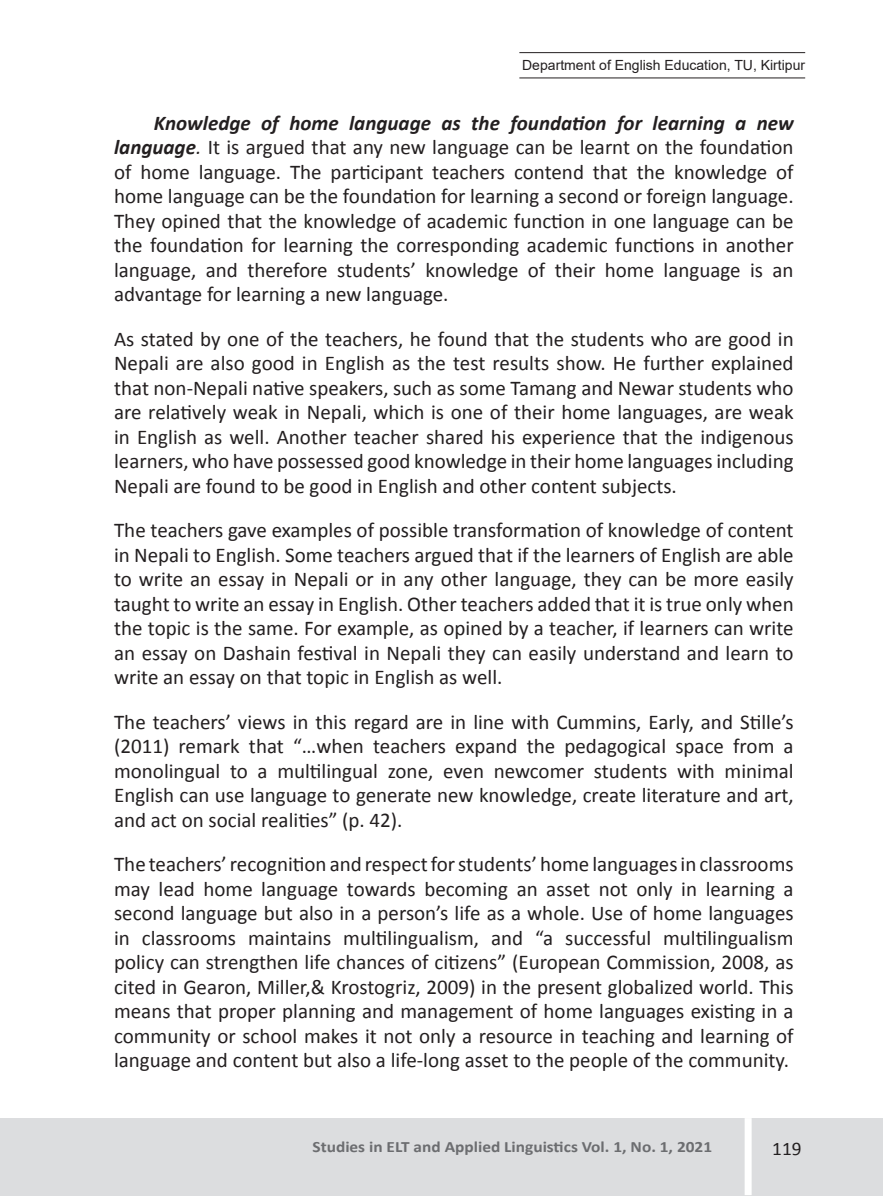
<style>
.page{position:relative;width:883px;height:1196px;background:#fff}
.page>*{position:absolute;margin:0;border:0;box-sizing:border-box;transform-origin:0 0}
.t1{font:21px/24.5px "Calibri";color:#231f20;text-align:justify}
.t2{font:19.25px "Calibri";color:#231f20}
.t3{font:700 15.75px "Calibri";color:#6c6d70;scale:1.1 1}
.t4{font:14px "Arial";color:#231f20}
.s1{font-weight:700;font-style:italic}
.s2{font-style:italic}
</style>
<div class="page">
<div style="left:0;top:1118px;width:883px;height:77px;background:#dcdddf"></div>
<div style="left:745px;top:1118px;width:7px;height:77px;background:#fff"></div>
<hr style="left:519px;top:77px;width:286px;height:1px;background:#231f20">
<hr style="left:519px;top:52px;width:286px;height:1px;background:#231f20">
<p class="t4" style="left:522px;top:55px;width:284px">Department of English Education, TU, Kirtipur</p>
<p class="t1" style="left:114px;top:111px;width:681px;text-indent:40px"><span class="s1">Knowledge of home language as the foundation for learning a new language</span><span class="s2">.</span> It is argued that any new language can be learnt on the foundation of home language. The participant teachers contend that the knowledge of home language can be the foundation for learning a second or foreign language.<br>They opined that the knowledge of academic function in one language can be the foundation for learning the corresponding academic functions in another language, and therefore students’ knowledge of their home language is an advantage for learning a new language.</p>
<p class="t1" style="left:114px;top:327px;width:681px">As stated by one of the teachers, he found that the students who are good in Nepali are also good in English as the test results show. He further explained that non-Nepali native speakers, such as some Tamang and Newar students who are relatively weak in Nepali, which is one of their home languages, are weak in English as well. Another teacher shared his experience that the indigenous learners, who have possessed good knowledge in their home languages including Nepali are found to be good in English and other content subjects.</p>
<p class="t1" style="left:114px;top:518px;width:681px">The teachers gave examples of possible transformation of knowledge of content in Nepali to English. Some teachers argued that if the learners of English are able to write an essay in Nepali or in any other language, they can be more easily taught to write an essay in English. Other teachers added that it is true only when the topic is the same. For example, as opined by a teacher, if learners can write an essay on Dashain festival in Nepali they can easily understand and learn to write an essay on that topic in English as well.</p>
<p class="t1" style="left:114px;top:709px;width:681px">The teachers’ views in this regard are in line with Cummins, Early, and Stille’s (2011) remark that “…when teachers expand the pedagogical space from a monolingual to a multilingual zone, even newcomer students with minimal English can use language to generate new knowledge, create literature and art, and act on social realities” (p. 42).</p>
<p class="t1" style="left:114px;top:852px;width:681px">The teachers’ recognition and respect for students’ home languages in classrooms may lead home language towards becoming an asset not only in learning a second language but also in a person’s life as a whole. Use of home languages in classrooms maintains multilingualism, and “a successful multilingualism policy can strengthen life chances of citizens” (European Commission, 2008, as cited in Gearon, Miller,&amp; Krostogriz, 2009) in the present globalized world. This means that proper planning and management of home languages existing in a community or school makes it not only a resource in teaching and learning of language and content but also a life-long asset to the people of the community.</p>
<p class="t3" style="left:313px;top:1136px;width:365px">Studies in ELT and Applied Linguistics Vol. 1, No. 1, 2021</p>
<p class="t2" style="left:772px;top:1136px;width:31px">119</p>
</div>
